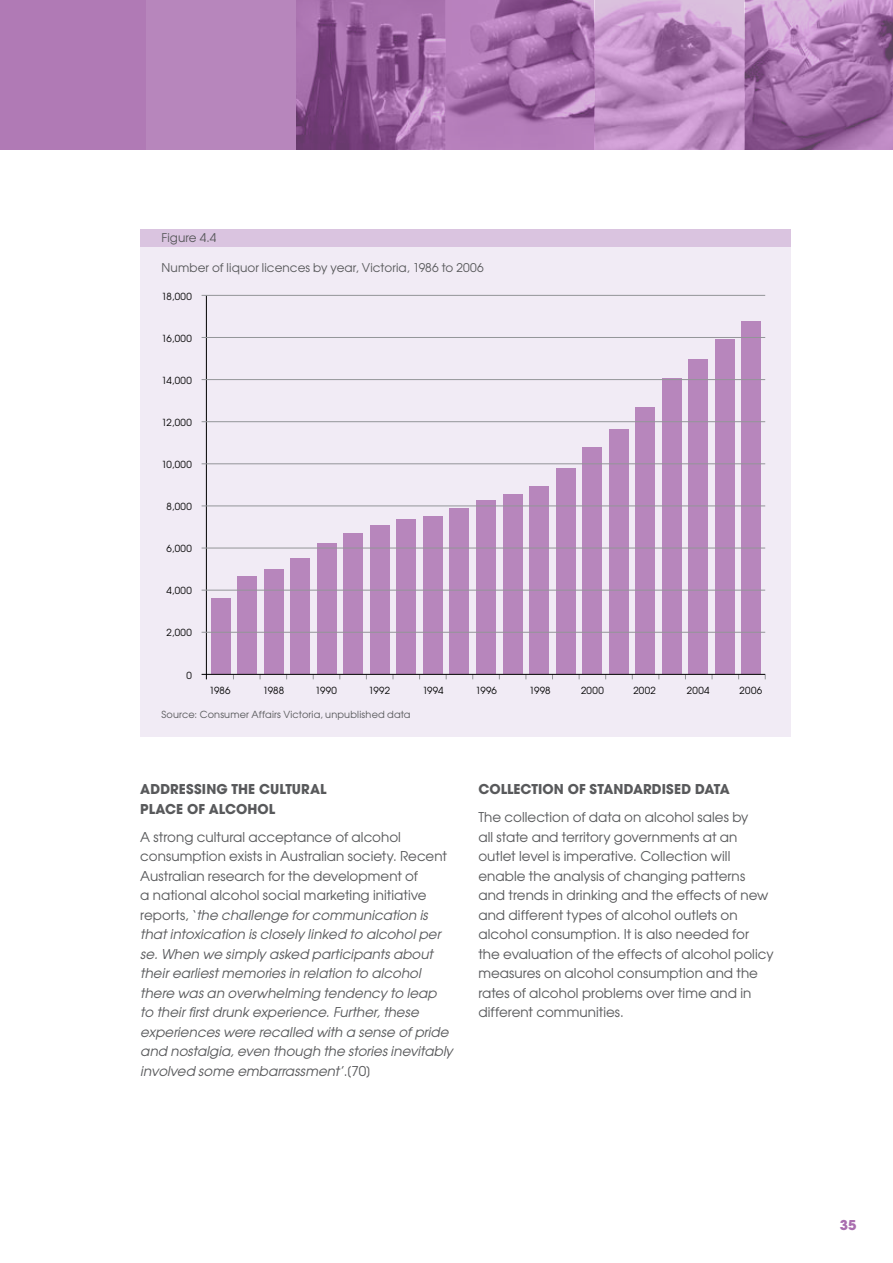
<style>
.page{position:relative;width:893px;height:1263px;background:#fff}
.page>*{position:absolute;margin:0;border:0;box-sizing:border-box;transform-origin:0 0}
.t1{font:italic 13.5px/19.5px "Avant Garde";color:#58595b}
.t2{font:13.5px/19.5px "Avant Garde";letter-spacing:.005em;color:#58595b}
.t3{font:700 13.5px "Avant Garde";letter-spacing:.01em;color:#58595b}
.t4{font:700 13.5px "Avant Garde";color:#a96eaf}
.t5{font:12px "Avant Garde";letter-spacing:.01em;color:#58595b}
.t6{font:9.75px "Avant Garde";letter-spacing:.025em;color:#000}
.t7{font:9.75px "Avant Garde";letter-spacing:.015em;color:#58595b}
.s1{font-style:normal}
</style>
<div class="page">
<div style="left:0;top:0;width:146px;height:150px;background:#b07ab5"></div>
<div style="left:146px;top:0;width:150px;height:150px;background:#b786bc"></div>
<img style="left:296px;top:0;width:149px;height:150px">
<svg style="left:445px;top:0;width:150px;height:150px;background:#a972af"></svg>
<svg style="left:744px;top:0;width:149px;height:150px;background:#a673ab"></svg>
<svg style="left:595px;top:0;width:149px;height:150px;background:#c092c5"></svg>
<div style="left:140px;top:230px;width:651px;height:18px;background:#dac4e0"></div>
<div style="left:140px;top:248px;width:651px;height:489px;background:#f1ebf5"></div>
<hr style="left:206px;top:295px;width:1px;height:384px;background:#000">
<div style="left:211px;top:598px;width:19px;height:76px;background:#b786bc"></div>
<div style="left:237px;top:577px;width:20px;height:97px;background:#b786bc"></div>
<div style="left:264px;top:570px;width:20px;height:104px;background:#b786bc"></div>
<div style="left:290px;top:558px;width:20px;height:116px;background:#b786bc"></div>
<div style="left:317px;top:544px;width:20px;height:130px;background:#b786bc"></div>
<div style="left:343px;top:533px;width:20px;height:141px;background:#b786bc"></div>
<div style="left:370px;top:526px;width:20px;height:148px;background:#b786bc"></div>
<div style="left:397px;top:520px;width:19px;height:154px;background:#b786bc"></div>
<div style="left:423px;top:516px;width:20px;height:158px;background:#b786bc"></div>
<div style="left:450px;top:508px;width:19px;height:166px;background:#b786bc"></div>
<div style="left:476px;top:501px;width:20px;height:173px;background:#b786bc"></div>
<div style="left:503px;top:494px;width:19px;height:180px;background:#b786bc"></div>
<div style="left:529px;top:486px;width:20px;height:188px;background:#b786bc"></div>
<div style="left:556px;top:469px;width:19px;height:205px;background:#b786bc"></div>
<div style="left:582px;top:448px;width:20px;height:226px;background:#b786bc"></div>
<div style="left:609px;top:430px;width:19px;height:244px;background:#b786bc"></div>
<div style="left:635px;top:408px;width:20px;height:266px;background:#b786bc"></div>
<div style="left:662px;top:379px;width:20px;height:295px;background:#b786bc"></div>
<div style="left:688px;top:359px;width:20px;height:315px;background:#b786bc"></div>
<div style="left:715px;top:340px;width:20px;height:334px;background:#b786bc"></div>
<div style="left:741px;top:322px;width:20px;height:352px;background:#b786bc"></div>
<hr style="left:202px;top:295px;width:563px;height:1px;background:#939598">
<hr style="left:202px;top:337px;width:563px;height:1px;background:#939598">
<hr style="left:202px;top:379px;width:563px;height:1px;background:#939598">
<hr style="left:202px;top:421px;width:563px;height:1px;background:#939598">
<hr style="left:202px;top:464px;width:563px;height:1px;background:#939598">
<hr style="left:202px;top:506px;width:563px;height:1px;background:#939598">
<hr style="left:202px;top:548px;width:563px;height:1px;background:#939598">
<hr style="left:202px;top:590px;width:563px;height:1px;background:#939598">
<hr style="left:202px;top:632px;width:563px;height:1px;background:#939598">
<hr style="left:202px;top:674px;width:563px;height:1px;background:#000">
<p class="t5" style="left:162px;top:230px;width:56px">Figure 4.4</p>
<p class="t5" style="left:162px;top:260px;width:324px">Number of liquor licences by year, Victoria, 1986 to 2006</p>
<p class="t6" style="left:162px;top:290px;width:32px">18,000</p>
<p class="t6" style="left:162px;top:332px;width:32px">16,000</p>
<p class="t6" style="left:162px;top:374px;width:32px">14,000</p>
<p class="t6" style="left:162px;top:416px;width:32px">12,000</p>
<p class="t6" style="left:161px;top:458px;width:32px">10,000</p>
<p class="t6" style="left:167px;top:500px;width:27px">8,000</p>
<p class="t6" style="left:167px;top:543px;width:27px">6,000</p>
<p class="t6" style="left:166px;top:585px;width:27px">4,000</p>
<p class="t6" style="left:167px;top:627px;width:27px">2,000</p>
<p class="t6" style="left:186px;top:669px;width:7px">0</p>
<p class="t6" style="left:209px;top:684px;width:23px">1986</p>
<p class="t6" style="left:263px;top:684px;width:23px">1988</p>
<p class="t6" style="left:315px;top:684px;width:23px">1990</p>
<p class="t6" style="left:368px;top:684px;width:23px">1992</p>
<p class="t6" style="left:422px;top:684px;width:23px">1994</p>
<p class="t6" style="left:475px;top:684px;width:23px">1996</p>
<p class="t6" style="left:529px;top:684px;width:23px">1998</p>
<p class="t6" style="left:581px;top:684px;width:24px">2000</p>
<p class="t6" style="left:633px;top:684px;width:24px">2002</p>
<p class="t6" style="left:687px;top:684px;width:24px">2004</p>
<p class="t6" style="left:740px;top:684px;width:24px">2006</p>
<p class="t7" style="left:162px;top:708px;width:251px">Source: Consumer Affairs Victoria, unpublished data</p>
<p class="t3" style="left:140px;top:780px;width:71px">ADDRESSING</p>
<p class="t3" style="left:232px;top:780px;width:79px">THE CULTURAL</p>
<p class="t3" style="left:140px;top:800px;width:10px">PLAC</p>
<p class="t3" style="left:176px;top:800px;width:44px">E OF ALCO</p>
<p class="t3" style="left:248px;top:800px;width:20px">HOL</p>
<p class="t1" style="left:140px;top:827px;width:314px"><span class="s1">A strong cultural acceptance of alcohol consumption exists in Australian society. Recent Australian research for the development of<br>a national alcohol social marketing initiative reports, ‘</span>the challenge for communication is that intoxication is closely linked to alcohol per se. When we simply asked participants about their earliest memories in relation to alcohol there was an overwhelming tendency to leap to their first drunk experience. Further, these experiences were recalled with a sense of pride and nostalgia, even though the stories inevitably involved some embarrassment<span class="s1">’.[70]</span></p>
<p class="t3" style="left:478px;top:780px;width:52px">COLLECTION</p>
<p class="t3" style="left:568px;top:780px;width:39px">OF STAN</p>
<p class="t3" style="left:624px;top:780px;width:91px">DARDISED DATA</p>
<p class="t2" style="left:478px;top:807px;width:297px">The collection of data on alcohol sales by<br>all state and territory governments at an outlet level is imperative. Collection will enable the analysis of changing patterns and trends in drinking and the effects of new and different types of alcohol outlets on alcohol consumption. It is also needed for the evaluation of the effects of alcohol policy measures on alcohol consumption and the rates of alcohol problems over time and in different communities.</p>
<p class="t4" style="left:840px;top:1216px;width:18px">35</p>
</div>
